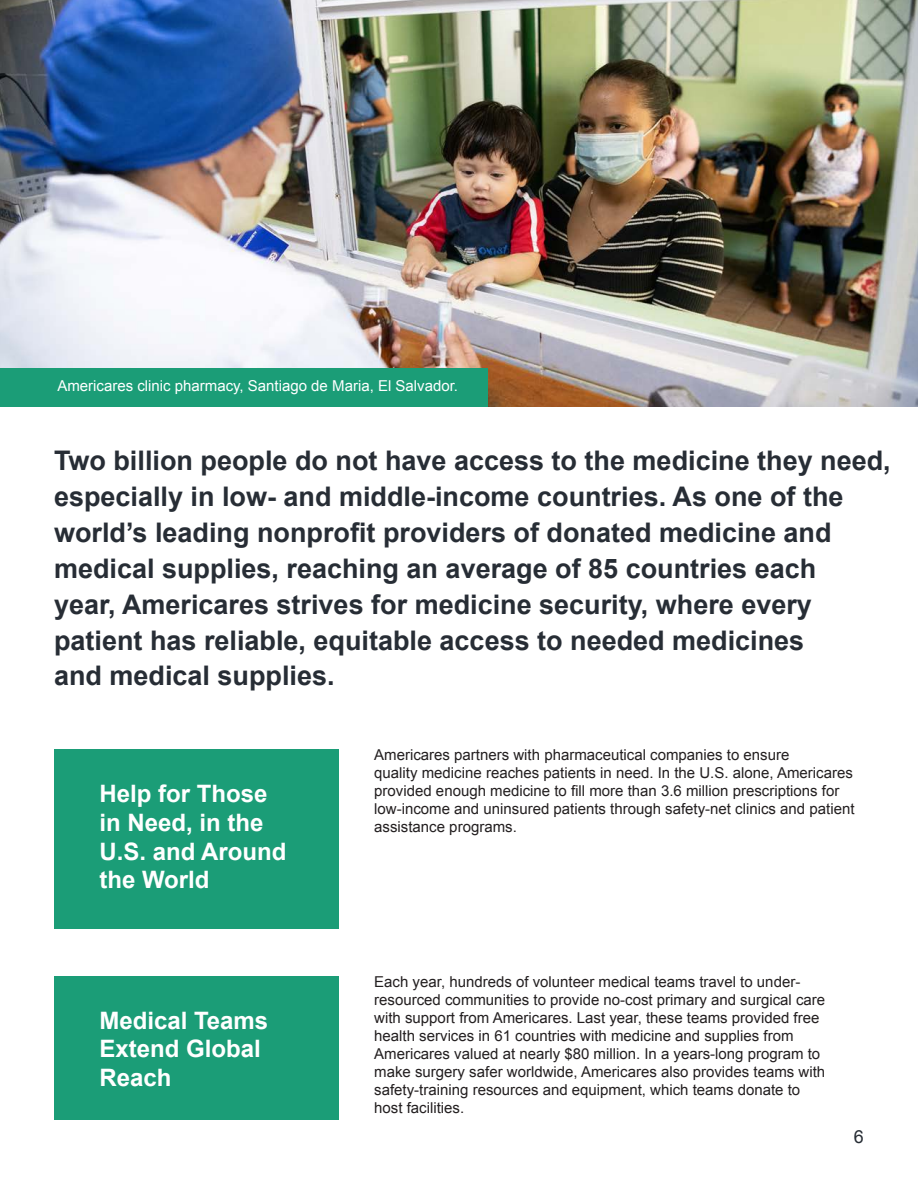
<style>
.page{position:relative;width:918px;height:1188px;background:#fff}
.page>*{position:absolute;margin:0;border:0;box-sizing:border-box;transform-origin:0 0}
.t1{font:700 27px/36px "Arial";color:#272d35}
.t2{font:700 24px/28.8px "Arial";color:#fff}
.t3{font:18px "Arial";color:#272d35}
.t4{font:15px/18px "Arial";color:#231f20}
.t5{font:15px "Arial";color:#fff}
</style>
<div class="page">
<img style="left:0;top:0;width:918px;height:407px">
<div style="left:54px;top:749px;width:284px;height:180px;background:#1b9d77"></div>
<div style="left:54px;top:976px;width:284px;height:143px;background:#1b9d77"></div>
<div style="left:0;top:368px;width:488px;height:39px;background:#1b9d77"></div>
<p class="t5" style="left:57px;top:376px;width:402px">Americares clinic pharmacy, Santiago de Maria, El Salvador.</p>
<p class="t1" style="left:54px;top:443px;width:838px">Two billion people do not have access to the medicine they need, especially in low- and middle-income countries. As one of the world’s leading nonprofit providers of donated medicine and medical supplies, reaching an average of 85 countries each<br>year, Americares strives for medicine security, where every patient has reliable, equitable access to needed medicines<br>and medical supplies.</p>
<h2 class="t2" style="left:99px;top:780px;width:189px">Help for Those in Need, in the<br>U.S. and Around the World</h2>
<h2 class="t2" style="left:99px;top:1007px;width:170px">Medical Teams<br>Extend Global<br>Reach</h2>
<p class="t4" style="left:374px;top:746px;width:482px">Americares partners with pharmaceutical companies to ensure<br>quality medicine reaches patients in need. In the U.S. alone, Americares provided enough medicine to fill more than 3.6 million prescriptions for low-income and uninsured patients through safety-net clinics and patient assistance programs.</p>
<p class="t4" style="left:374px;top:973px;width:452px">Each year, hundreds of volunteer medical teams travel to under&shy;resourced communities to provide no-cost primary and surgical care with support from Americares. Last year, these teams provided free health services in 61 countries with medicine and supplies from Americares valued at nearly $80 million. In a years-long program to make surgery safer worldwide, Americares also provides teams with safety-training resources and equipment, which teams donate to host facilities.</p>
<p class="t3" style="left:854px;top:1125px;width:12px">6</p>
</div>
